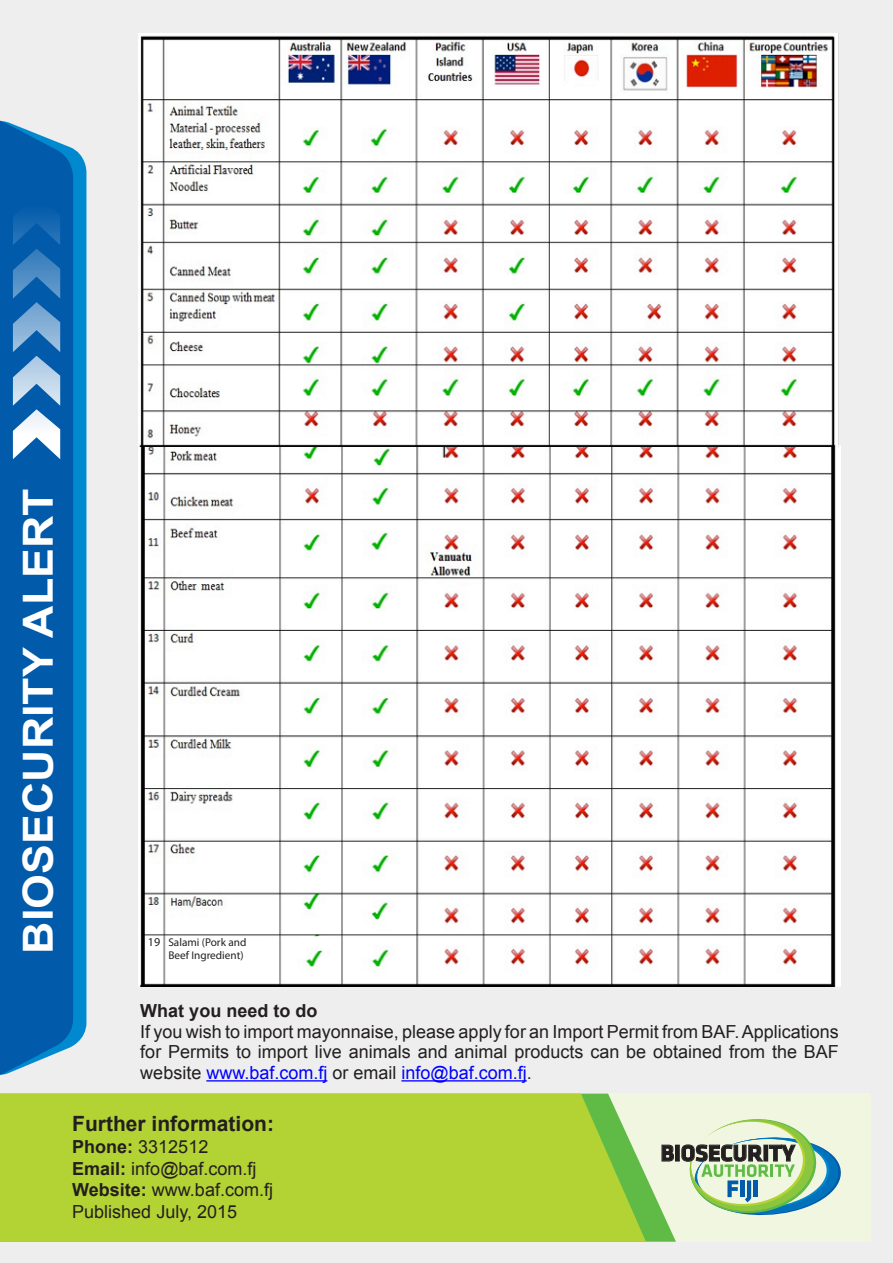
<style>
.page{position:relative;width:893px;height:1263px;background:#eeeeef}
.page>*{position:absolute;margin:0;border:0;box-sizing:border-box;transform-origin:0 0}
.t1{font:700 41.55px "Arial";color:#fff;scale:1.08 1}
.t2{font:700 21px "Arial";color:#231f20}
.t3{font:18px/20.7px "Arial";color:#231f20;text-align:justify}
.t4{font:700 18px "Arial";color:#231f20}
.t5{font:12px "Myriad Pro";color:#231f20}
.t6{font:11.25px/13.5px "Myriad Pro";color:#231f20}
.s1{color:#00f}
.s2{font-weight:700}
</style>
<div class="page">
<div style="left:22px;top:1093px;width:849px;height:149px;background:#f0f6df"></div>
<svg style="left:646px;top:1144px;width:30px;height:98px"></svg>
<div style="left:0;top:1093px;width:646px;height:149px;background:#b3d234"></div>
<svg style="left:662px;top:1145px;width:11px;height:16px"></svg>
<div style="left:675px;top:1145px;width:4px;height:16px;border:1px solid #231f20"></div>
<svg style="left:681px;top:1119px;width:160px;height:97px"></svg>
<hr style="left:754px;top:1180px;width:4px;height:17px;background:#015aaa">
<div style="left:73px;top:148px;width:13px;height:898px;background:#0089cf"></div>
<div style="left:0;top:120px;width:73px;height:955px;background:#015aaa"></div>
<svg style="left:13px;top:195px;width:47px;height:264px;background:#4988c2"></svg>
<img style="left:138px;top:34px;width:703px;height:900px">
<img style="left:138px;top:934px;width:703px;height:53px">
<img style="left:359px;top:900px;width:42px;height:28px">
<img style="left:293px;top:947px;width:42px;height:28px">
<img style="left:358px;top:947px;width:42px;height:28px">
<img style="left:359px;top:446px;width:42px;height:24px">
<hr style="left:206px;top:1080px;width:121px;height:1px;background:#00f">
<hr style="left:401px;top:1080px;width:126px;height:1px;background:#00f">
<div style="left:297px;top:936px;width:39px;height:15px;background:#fff;border-radius:4px"></div>
<div style="left:148px;top:937px;width:14px;height:20px;background:#fff"></div>
<div style="left:168px;top:937px;width:100px;height:28px;background:#fff"></div>
<p class="t1" style="left:11px;top:953px;width:432px;rotate:-90deg">BIOSECURITY ALERT</p>
<p class="t5" style="left:148px;top:935px;width:14px">19</p>
<p class="t6" style="left:168px;top:935px;width:79px">Salami (Pork and<br>Beef Ingredient)</p>
<p class="t4" style="left:140px;top:998px;width:179px">What you need to do</p>
<p class="t3" style="left:140px;top:1021px;width:700px">If you wish to import mayonnaise, please apply for an Import Permit from BAF. Applications for Permits to import live animals and animal products can be obtained from the BAF website <span class="s1">www.baf.com.fj</span> or email <span class="s1">info@baf.com.fj</span>.</p>
<p class="t2" style="left:72px;top:1110px;width:203px">Further information:</p>
<p class="t3" style="left:72px;top:1136px;width:138px"><span class="s2">Phone:</span> 3312512</p>
<p class="t3" style="left:72px;top:1158px;width:186px"><span class="s2">Email:</span> info@baf.com.fj</p>
<p class="t3" style="left:72px;top:1180px;width:202px"><span class="s2">Website:</span> www.baf.com.fj</p>
<p class="t3" style="left:72px;top:1201px;width:166px">Published July, 2015</p>
</div>
